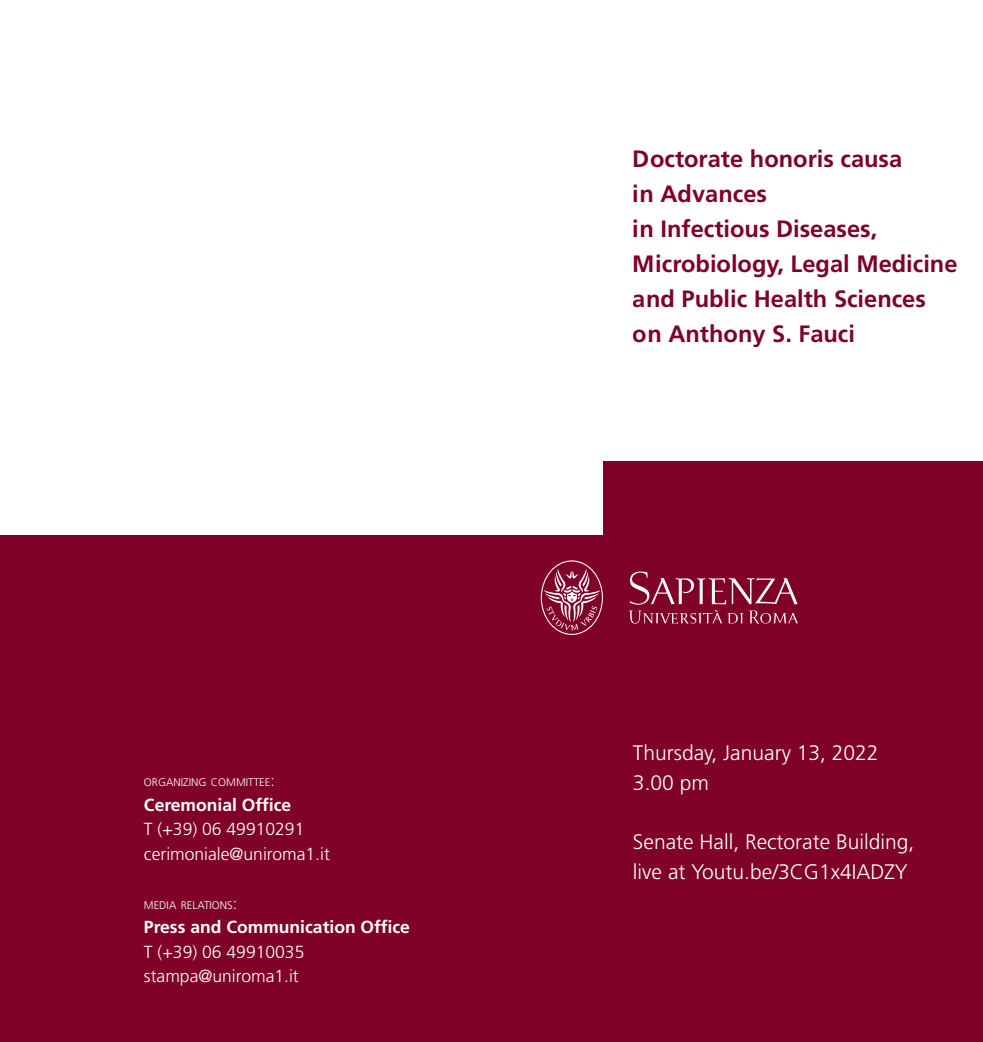
<style>
.page{position:relative;width:983px;height:1042px;background:#fff}
.page>*{position:absolute;margin:0;border:0;box-sizing:border-box;transform-origin:0 0}
.t1{font:700 23.62px/35px "Frutiger LT Std";color:#7f0128}
.t2{font:300 21px/29.8px "Frutiger LT Std";color:#fff}
.t3{font:300 17.5px/24.5px "Frutiger LT Std";color:#fff}
.t4{font:700 17.5px "Frutiger LT Std";color:#fff}
.t5{font:300 11.03px "Frutiger LT Std";color:#fff}
.s1{font-size:15.75px}
</style>
<div class="page">
<div style="left:603px;top:461px;width:379px;height:581px;background:#7f0128"></div>
<div style="left:0;top:536px;width:982px;height:506px;background:#7f0128"></div>
<svg style="left:540px;top:560px;width:62px;height:75px"></svg>
<svg style="left:628px;top:571px;width:169px;height:53px"></svg>
<p class="t5" style="left:144px;top:776px;width:132px">ORGANIZING COMMITTEE<span class="s1">:</span></p>
<p class="t4" style="left:144px;top:794px;width:149px">Ceremonial Office</p>
<p class="t3" style="left:144px;top:817px;width:187px">T (+39) 06 49910291 cerimoniale@uniroma1.it</p>
<p class="t5" style="left:144px;top:899px;width:95px">MEDIA RELATIONS<span class="s1">:</span></p>
<p class="t4" style="left:144px;top:917px;width:267px">Press and Communication Office</p>
<p class="t3" style="left:144px;top:940px;width:162px">T (+39) 06 49910035 stampa@uniroma1.it</p>
<p class="t1" style="left:632px;top:141px;width:326px">Doctorate honoris causa<br>in Advances<br>in Infectious Diseases,<br>Microbiology, Legal Medicine and Public Health Sciences on Anthony S. Fauci</p>
<p class="t2" style="left:632px;top:738px;width:247px">Thursday, January 13, 2022<br>3.00 pm</p>
<p class="t2" style="left:632px;top:827px;width:283px">Senate Hall, Rectorate Building, live at Youtu.be/3CG1x4IADZY</p>
</div>
